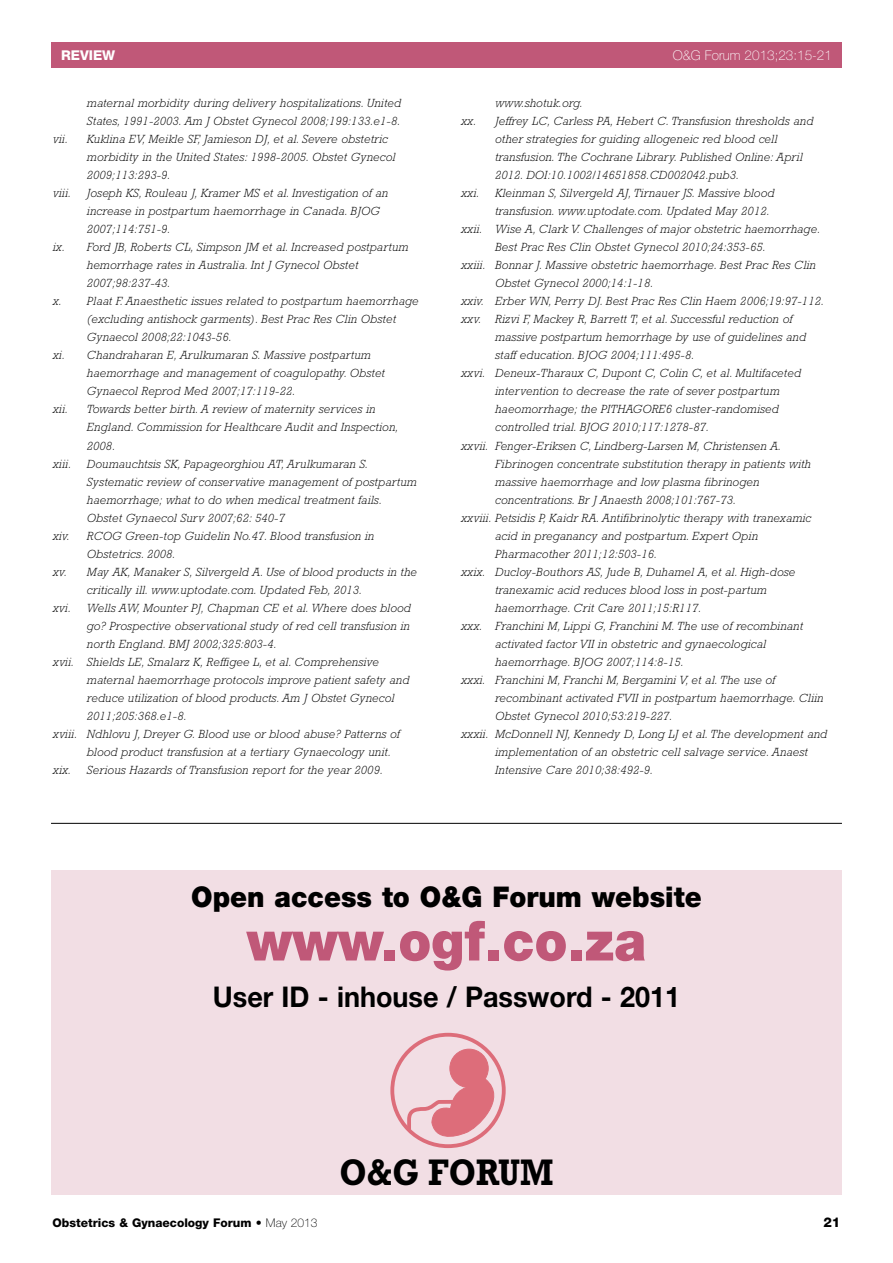
<style>
.page{position:relative;width:893px;height:1263px;background:#fff}
.page>*{position:absolute;margin:0;border:0;box-sizing:border-box;transform-origin:0 0}
.t1{font:900 55.5px "Helvetica Neue";color:#c05878;scale:.95 1}
.t2{font:700 37.5px "Rockwell";color:#000;scale:.85 1}
.t3{font:700 28.5px "Helvetica Neue";color:#000;scale:.95 1}
.t4{font:900 28.5px "Helvetica Neue";color:#000;scale:.95 1}
.t5{font:100 13.5px "Helvetica Neue";color:#fff}
.t6{font:800 13.5px "Helvetica Neue";color:#fff}
.t7{font:800 13.5px "Helvetica Neue";color:#000}
.t8{font:italic 300 12px/18px "Rockwell";letter-spacing:.02em;color:#000}
.t9{font:800 12px "Helvetica Neue";color:#000}
.s1{font-weight:100}
</style>
<div class="page">
<div style="left:51px;top:43px;width:791px;height:25px;background:#c05878"></div>
<hr style="left:51px;top:823px;width:791px;height:1px;background:#000">
<div style="left:51px;top:870px;width:791px;height:325px;background:#f2dee4"></div>
<div style="left:450px;top:1049px;width:38px;height:38px;background:#dd6d7a;border-radius:50%"></div>
<div style="left:450px;top:1049px;width:39px;height:39px;border:1px solid #dd6d7a;border-radius:50%"></div>
<div style="left:390px;top:1033px;width:116px;height:115px;border:4px solid #dd6d7a;border-radius:50%"></div>
<svg style="left:405px;top:1078px;width:101px;height:67px"></svg>
<p class="t6" style="left:61px;top:50px;width:56px">REVIEW</p>
<p class="t5" style="left:673px;top:50px;width:161px">O&amp;G Forum 2013;23:15-21</p>
<p class="t8" style="left:87px;top:96px;width:316px">maternal morbidity during delivery hospitalizations. United<br>States, 1991-2003. Am J Obstet Gynecol 2008;199:133.e1-8.</p>
<p class="t8" style="left:53px;top:132px;width:17px">vii.</p>
<p class="t8" style="left:87px;top:132px;width:310px">Kuklina EV, Meikle SF, Jamieson DJ, et al. Severe obstetric morbidity in the United States: 1998-2005. Obstet Gynecol<br>2009;113:293-9.</p>
<p class="t8" style="left:53px;top:186px;width:20px">viii.</p>
<p class="t8" style="left:87px;top:186px;width:303px">Joseph KS, Rouleau J, Kramer MS et al. Investigation of an</p>
<p class="t8" style="left:87px;top:204px;width:294px">increase in postpartum haemorrhage in Canada. BJOG</p>
<p class="t8" style="left:87px;top:222px;width:85px">2007;114:751-9.</p>
<p class="t8" style="left:53px;top:240px;width:357px">ix. Ford JB, Roberts CL, Simpson JM et al. Increased postpartum</p>
<p class="t8" style="left:87px;top:258px;width:273px">hemorrhage rates in Australia. Int J Gynecol Obstet</p>
<p class="t8" style="left:87px;top:276px;width:85px">2007;98:237-43.</p>
<p class="t8" style="left:53px;top:294px;width:367px">x. Plaat F. Anaesthetic issues related to postpartum haemorrhage</p>
<p class="t8" style="left:87px;top:312px;width:311px">(excluding antishock garments). Best Prac Res Clin Obstet</p>
<p class="t8" style="left:87px;top:330px;width:146px">Gynaecol 2008;22:1043-56.</p>
<p class="t8" style="left:53px;top:348px;width:319px">xi. Chandraharan E, Arulkumaran S. Massive postpartum</p>
<p class="t8" style="left:87px;top:366px;width:299px">haemorrhage and management of coagulopathy. Obstet</p>
<p class="t8" style="left:87px;top:384px;width:210px">Gynaecol Reprod Med 2007;17:119-22.</p>
<p class="t8" style="left:53px;top:402px;width:17px">xii.</p>
<p class="t8" style="left:87px;top:402px;width:313px">Towards better birth. A review of maternity services in<br>England. Commission for Healthcare Audit and Inspection,<br>2008.</p>
<p class="t8" style="left:53px;top:456px;width:20px">xiii.</p>
<p class="t8" style="left:87px;top:456px;width:331px">Doumauchtsis SK, Papageorghiou AT, Arulkumaran S.<br>Systematic review of conservative management of postpartum haemorrhage; what to do when medical treatment fails.<br>Obstet Gynaecol Surv 2007;62: 540-7</p>
<p class="t8" style="left:53px;top:528px;width:18px">xiv.</p>
<p class="t8" style="left:87px;top:528px;width:289px">RCOG Green-top Guidelin No.47. Blood transfusion in</p>
<p class="t8" style="left:87px;top:546px;width:90px">Obstetrics. 2008.</p>
<p class="t8" style="left:53px;top:564px;width:365px">xv. May AK, Manaker S, Silvergeld A. Use of blood products in the</p>
<p class="t8" style="left:87px;top:582px;width:277px">critically ill. www.uptodate.com. Updated Feb, 2013.</p>
<p class="t8" style="left:53px;top:600px;width:20px">xvi.</p>
<p class="t8" style="left:87px;top:600px;width:325px">Wells AW, Mounter PJ, Chapman CE et al. Where does blood</p>
<p class="t8" style="left:87px;top:618px;width:324px">go? Prospective observational study of red cell transfusion in</p>
<p class="t8" style="left:87px;top:636px;width:191px">north England. BMJ 2002;325:803-4.</p>
<p class="t8" style="left:53px;top:654px;width:327px">xvii. Shields LE, Smalarz K, Reffigee L, et al. Comprehensive</p>
<p class="t8" style="left:87px;top:672px;width:324px">maternal haemorrhage protocols improve patient safety and</p>
<p class="t8" style="left:87px;top:690px;width:309px">reduce utilization of blood products. Am J Obstet Gynecol</p>
<p class="t8" style="left:87px;top:708px;width:101px">2011;205:368.e1-8.</p>
<p class="t8" style="left:53px;top:726px;width:348px">xviii. Ndhlovu J, Dreyer G. Blood use or blood abuse? Patterns of</p>
<p class="t8" style="left:87px;top:744px;width:306px">blood product transfusion at a tertiary Gynaecology unit.</p>
<p class="t8" style="left:53px;top:762px;width:20px">xix.</p>
<p class="t8" style="left:87px;top:762px;width:298px">Serious Hazards of Transfusion report for the year 2009.</p>
<p class="t8" style="left:495px;top:96px;width:89px">www.shotuk.org.</p>
<p class="t8" style="left:461px;top:114px;width:354px">xx. Jeffrey LC, Carless PA, Hebert C. Transfusion thresholds and</p>
<p class="t8" style="left:495px;top:132px;width:284px">other strategies for guiding allogeneic red blood cell</p>
<p class="t8" style="left:495px;top:150px;width:309px">transfusion. The Cochrane Library. Published Online: April</p>
<p class="t8" style="left:495px;top:168px;width:245px">2012. DOI:10.1002/14651858.CD002042.pub3.</p>
<p class="t8" style="left:461px;top:186px;width:20px">xxi.</p>
<p class="t8" style="left:495px;top:186px;width:281px">Kleinman S, Silvergeld AJ, Tirnauer JS. Massive blood</p>
<p class="t8" style="left:495px;top:204px;width:276px">transfusion. www.uptodate.com. Updated May 2012.</p>
<p class="t8" style="left:461px;top:222px;width:361px">xxii. Wise A, Clark V. Challenges of major obstetric haemorrhage.</p>
<p class="t8" style="left:495px;top:240px;width:272px">Best Prac Res Clin Obstet Gynecol 2010;24:353-65.</p>
<p class="t8" style="left:461px;top:258px;width:356px">xxiii. Bonnar J. Massive obstetric haemorrhage. Best Prac Res Clin</p>
<p class="t8" style="left:495px;top:276px;width:160px">Obstet Gynecol 2000;14:1-18.</p>
<p class="t8" style="left:461px;top:294px;width:364px">xxiv. Erber WN, Perry DJ. Best Prac Res Clin Haem 2006;19:97-112.</p>
<p class="t8" style="left:461px;top:312px;width:333px">xxv. Rizvi F, Mackey R, Barrett T, et al. Successful reduction of</p>
<p class="t8" style="left:495px;top:330px;width:312px">massive postpartum hemorrhage by use of guidelines and</p>
<p class="t8" style="left:495px;top:348px;width:201px">staff education. BJOG 2004;111:495-8.</p>
<p class="t8" style="left:461px;top:366px;width:341px">xxvi. Deneux-Tharaux C, Dupont C, Colin C, et al. Multifaceted</p>
<p class="t8" style="left:495px;top:384px;width:286px">intervention to decrease the rate of sever postpartum</p>
<p class="t8" style="left:495px;top:402px;width:285px">haeomorrhage; the PITHAGORE6 cluster-randomised</p>
<p class="t8" style="left:495px;top:420px;width:215px">controlled trial. BJOG 2010;117:1278-87.</p>
<p class="t8" style="left:461px;top:438px;width:321px">xxvii. Fenger-Eriksen C, Lindberg-Larsen M, Christensen A.</p>
<p class="t8" style="left:495px;top:456px;width:317px">Fibrinogen concentrate substitution therapy in patients with</p>
<p class="t8" style="left:495px;top:474px;width:266px">massive haemorrhage and low plasma fibrinogen</p>
<p class="t8" style="left:495px;top:492px;width:242px">concentrations. Br J Anaesth 2008;101:767-73.</p>
<p class="t8" style="left:461px;top:510px;width:352px">xxviii. Petsidis P, Kaidr RA. Antifibrinolytic therapy with tranexamic</p>
<p class="t8" style="left:495px;top:528px;width:264px">acid in preganancy and postpartum. Expert Opin</p>
<p class="t8" style="left:495px;top:546px;width:163px">Pharmacother 2011;12:503-16.</p>
<p class="t8" style="left:461px;top:564px;width:336px">xxix. Ducloy-Bouthors AS, Jude B, Duhamel A, et al. High-dose</p>
<p class="t8" style="left:495px;top:582px;width:273px">tranexamic acid reduces blood loss in post-partum</p>
<p class="t8" style="left:495px;top:600px;width:208px">haemorrhage. Crit Care 2011;15:R117.</p>
<p class="t8" style="left:461px;top:618px;width:343px">xxx. Franchini M, Lippi G, Franchini M. The use of recombinant</p>
<p class="t8" style="left:495px;top:636px;width:273px">activated factor VII in obstetric and gynaecological</p>
<p class="t8" style="left:495px;top:654px;width:190px">haemorrhage. BJOG 2007;114:8-15.</p>
<p class="t8" style="left:461px;top:672px;width:315px">xxxi. Franchini M, Franchi M, Bergamini V, et al. The use of</p>
<p class="t8" style="left:495px;top:690px;width:330px">recombinant activated FVII in postpartum haemorrhage. Cliin</p>
<p class="t8" style="left:495px;top:708px;width:179px">Obstet Gynecol 2010;53:219-227.</p>
<p class="t8" style="left:461px;top:726px;width:368px">xxxii. McDonnell NJ, Kennedy D, Long LJ et al. The development and</p>
<p class="t8" style="left:495px;top:744px;width:314px">implementation of an obstetric cell salvage service. Anaest</p>
<p class="t8" style="left:495px;top:762px;width:160px">Intensive Care 2010;38:492-9.</p>
<h3 class="t4" style="left:191px;top:886px;width:539px">Open access to O&amp;G Forum website</h3>
<h1 class="t1" style="left:247px;top:921px;width:422px">www.ogf.co.za</h1>
<h3 class="t3" style="left:213px;top:986px;width:493px">User ID - inhouse / Password - 2011</h3>
<h2 class="t2" style="left:340px;top:1159px;width:253px">O&amp;G FORUM</h2>
<p class="t9" style="left:53px;top:1219px;width:266px">Obstetrics &amp; Gynaecology Forum • <span class="s1">May 2013</span></p>
<p class="t7" style="left:823px;top:1218px;width:19px">21</p>
</div>
